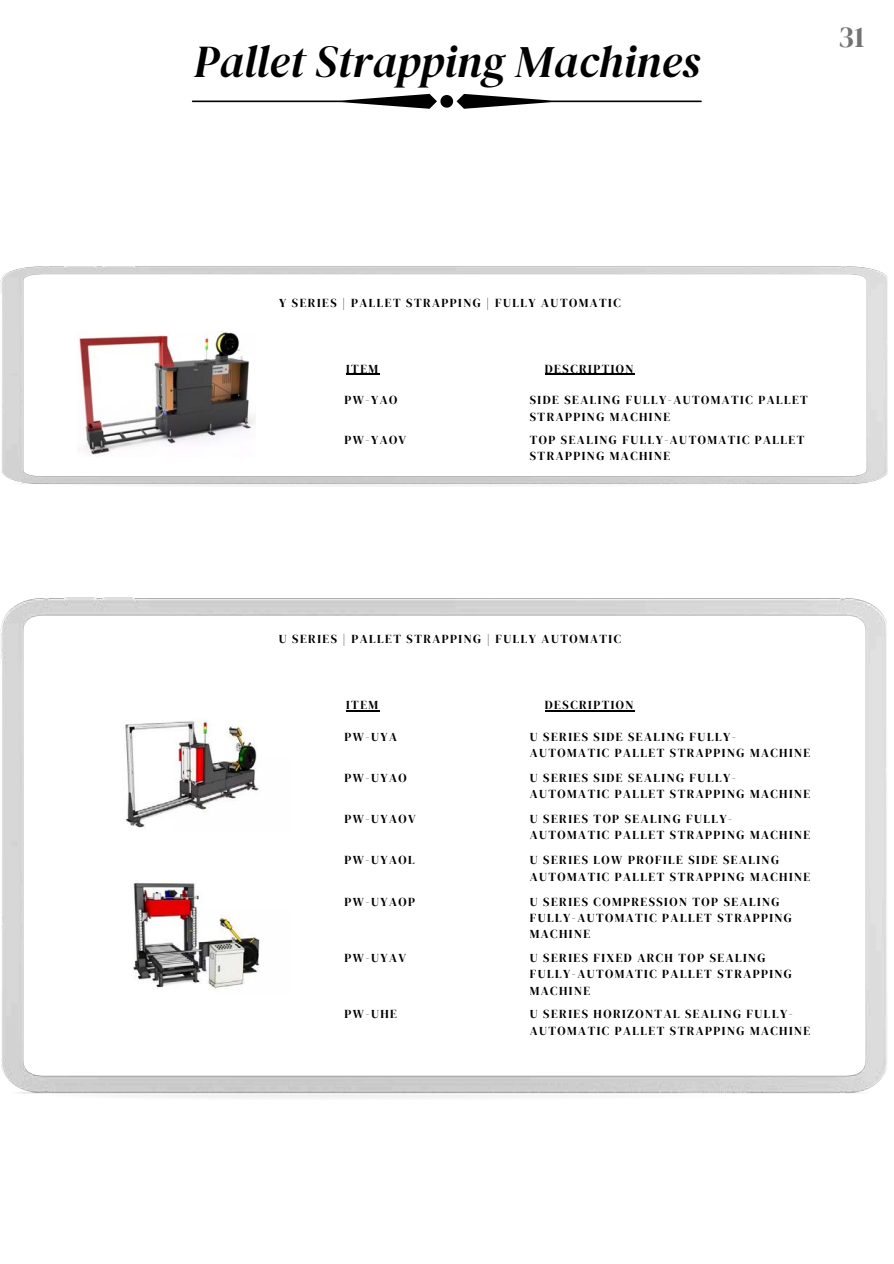
<style>
.page{position:relative;width:894px;height:1264px;background:#fff}
.page>*{position:absolute;margin:0;border:0;box-sizing:border-box;transform-origin:0 0}
.t1{font:italic 45px "DM Serif Display";color:#000}
.t2{font:30px "DM Serif Display";color:#737373}
.t3{font:12.15px/16.2px "DM Serif Display";letter-spacing:.12em;color:#000}
</style>
<div class="page">
<svg style="left:192px;top:94px;width:509px;height:15px"></svg>
<img style="left:0;top:266px;width:886px;height:220px">
<img style="left:78px;top:332px;width:178px;height:124px">
<hr style="left:346px;top:374px;width:33px;height:1px;background:#000">
<hr style="left:545px;top:374px;width:89px;height:1px;background:#000">
<img style="left:0;top:597px;width:886px;height:502px">
<img style="left:94px;top:697px;width:196px;height:134px">
<img style="left:105px;top:868px;width:184px;height:126px">
<hr style="left:346px;top:710px;width:33px;height:1px;background:#000">
<hr style="left:545px;top:710px;width:89px;height:1px;background:#000">
<p class="t1" style="left:194px;top:30px;width:507px">Pallet Strapping Machines</p>
<p class="t2" style="left:838px;top:16px;width:28px">31</p>
<p class="t3" style="left:279px;top:294px;width:343px">Y SERIES | PALLET STRAPPING | FULLY AUTOMATIC</p>
<p class="t3" style="left:346px;top:360px;width:34px">ITEM</p>
<p class="t3" style="left:344px;top:392px;width:54px">PW-YAO</p>
<p class="t3" style="left:344px;top:432px;width:63px">PW-YAOV</p>
<p class="t3" style="left:545px;top:360px;width:90px">DESCRIPTION</p>
<p class="t3" style="left:529px;top:392px;width:279px">SIDE SEALING FULLY-AUTOMATIC PALLET<br>STRAPPING MACHINE</p>
<p class="t3" style="left:529px;top:432px;width:276px">TOP SEALING FULLY-AUTOMATIC PALLET<br>STRAPPING MACHINE</p>
<p class="t3" style="left:279px;top:630px;width:343px">U SERIES | PALLET STRAPPING | FULLY AUTOMATIC</p>
<p class="t3" style="left:346px;top:696px;width:34px">ITEM</p>
<p class="t3" style="left:344px;top:728px;width:54px">PW-UYA</p>
<p class="t3" style="left:344px;top:769px;width:63px">PW-UYAO</p>
<p class="t3" style="left:545px;top:696px;width:90px">DESCRIPTION</p>
<p class="t3" style="left:529px;top:728px;width:282px">U SERIES SIDE SEALING FULLY-<br>AUTOMATIC PALLET STRAPPING MACHINE</p>
<p class="t3" style="left:529px;top:769px;width:282px">U SERIES SIDE SEALING FULLY-<br>AUTOMATIC PALLET STRAPPING MACHINE</p>
<p class="t3" style="left:344px;top:810px;width:73px">PW-UYAOV</p>
<p class="t3" style="left:529px;top:810px;width:282px">U SERIES TOP SEALING FULLY-<br>AUTOMATIC PALLET STRAPPING MACHINE</p>
<p class="t3" style="left:344px;top:852px;width:71px">PW-UYAOL</p>
<p class="t3" style="left:529px;top:852px;width:282px">U SERIES LOW PROFILE SIDE SEALING<br>AUTOMATIC PALLET STRAPPING MACHINE</p>
<p class="t3" style="left:344px;top:893px;width:72px">PW-UYAOP</p>
<p class="t3" style="left:529px;top:893px;width:263px">U SERIES COMPRESSION TOP SEALING<br>FULLY-AUTOMATIC PALLET STRAPPING<br>MACHINE</p>
<p class="t3" style="left:344px;top:949px;width:63px">PW-UYAV</p>
<p class="t3" style="left:529px;top:949px;width:263px">U SERIES FIXED ARCH TOP SEALING<br>FULLY-AUTOMATIC PALLET STRAPPING<br>MACHINE</p>
<p class="t3" style="left:344px;top:1006px;width:54px">PW-UHE</p>
<p class="t3" style="left:529px;top:1006px;width:282px">U SERIES HORIZONTAL SEALING FULLY-<br>AUTOMATIC PALLET STRAPPING MACHINE</p>
</div>
